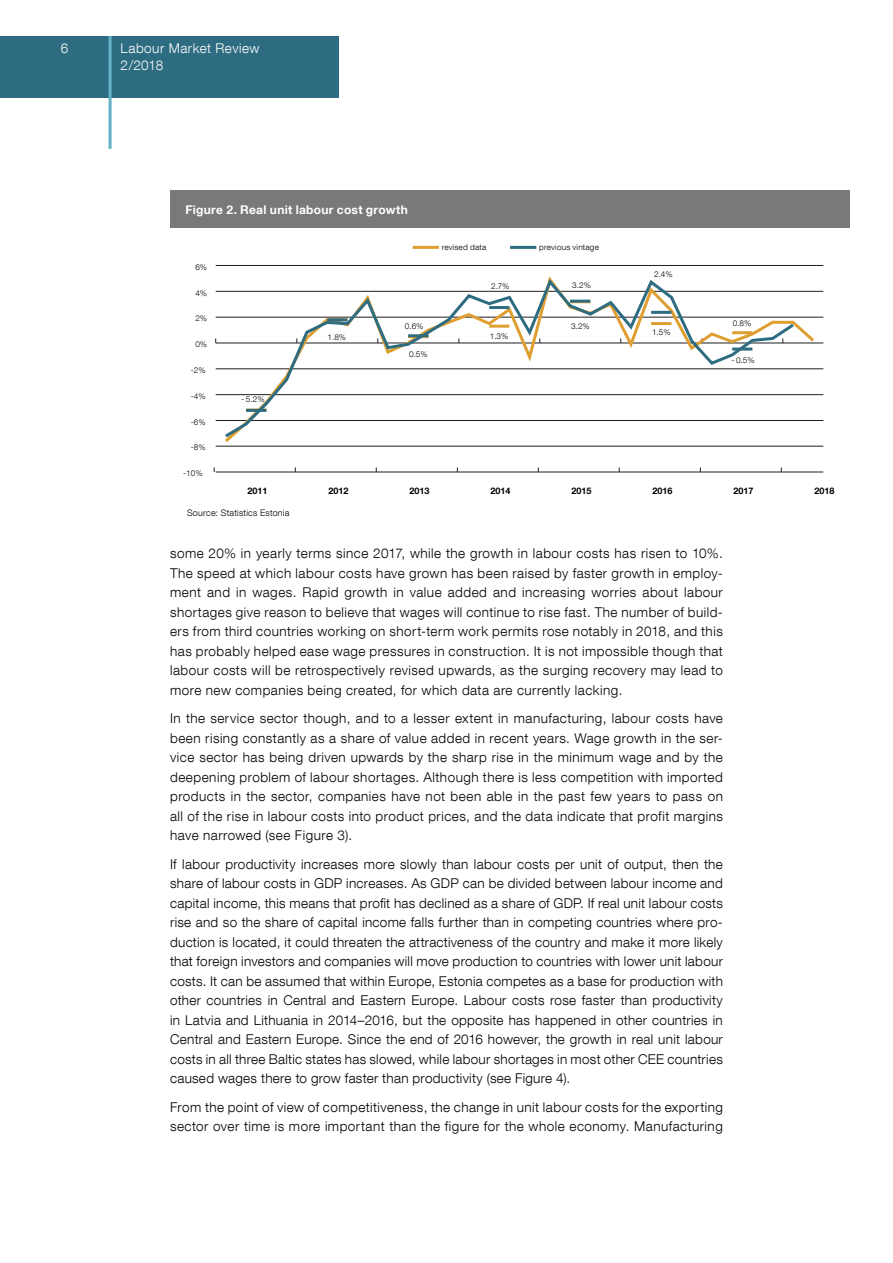
<style>
.page{position:relative;width:893px;height:1263px;background:#fff}
.page>*{position:absolute;margin:0;border:0;box-sizing:border-box;transform-origin:0 0}
.t1{font:300 13.5px/19.5px "Helvetica Neue LT Com";letter-spacing:.035em;color:#000;text-align:justify}
.t2{font:300 13.5px/16.5px "Helvetica Neue LT Com";letter-spacing:.035em;color:#fff}
.t3{font:700 12px "Helvetica Neue LT Com";letter-spacing:.025em;color:#fff}
.t4{font:700 9px "Helvetica Neue LT Com";letter-spacing:-.005em;color:#000}
.t5{font:300 9px "Helvetica Neue LT Com";letter-spacing:.025em;color:#000}
.t6{font:300 7.95px "Helvetica Neue LT Com";letter-spacing:.025em;color:#000}
</style>
<div class="page">
<div style="left:0;top:36px;width:339px;height:61px;background:#2e6c81"></div>
<hr style="left:109px;top:36px;width:3px;height:113px;background:#64b2c7">
<div style="left:170px;top:190px;width:680px;height:37px;background:#79787a"></div>
<hr style="left:216px;top:472px;width:607px;height:1px;background:#1f1e21">
<hr style="left:216px;top:446px;width:607px;height:1px;background:#1f1e21">
<hr style="left:216px;top:420px;width:607px;height:1px;background:#1f1e21">
<hr style="left:216px;top:394px;width:607px;height:1px;background:#1f1e21">
<hr style="left:216px;top:369px;width:607px;height:1px;background:#1f1e21">
<hr style="left:216px;top:317px;width:607px;height:1px;background:#1f1e21">
<hr style="left:216px;top:291px;width:607px;height:1px;background:#1f1e21">
<hr style="left:216px;top:265px;width:607px;height:1px;background:#1f1e21">
<hr style="left:216px;top:343px;width:607px;height:1px;background:#1f1e21">
<svg style="left:222px;top:276px;width:575px;height:164px"></svg>
<hr style="left:732px;top:348px;width:20px;height:3px;background:#2e6c81">
<hr style="left:651px;top:311px;width:20px;height:3px;background:#2e6c81">
<hr style="left:570px;top:300px;width:20px;height:3px;background:#2e6c81">
<hr style="left:489px;top:306px;width:20px;height:3px;background:#2e6c81">
<hr style="left:408px;top:334px;width:20px;height:3px;background:#2e6c81">
<hr style="left:327px;top:318px;width:20px;height:3px;background:#2e6c81">
<hr style="left:246px;top:409px;width:20px;height:3px;background:#2e6c81">
<hr style="left:413px;top:246px;width:26px;height:3px;background:#df9e30">
<hr style="left:510px;top:246px;width:26px;height:3px;background:#2e6c81">
<p class="t2" style="left:61px;top:40px;width:9px">6</p>
<p class="t2" style="left:121px;top:40px;width:140px">Labour Market Review<br>2/2018</p>
<p class="t3" style="left:185px;top:202px;width:224px">Figure 2. Real unit labour cost growth</p>
<p class="t6" style="left:195px;top:262px;width:13px">6%</p>
<p class="t6" style="left:195px;top:288px;width:13px">4%</p>
<p class="t6" style="left:195px;top:314px;width:13px">2%</p>
<p class="t6" style="left:195px;top:339px;width:13px">0%</p>
<p class="t6" style="left:191px;top:365px;width:16px">-2%</p>
<p class="t6" style="left:191px;top:391px;width:16px">-4%</p>
<p class="t6" style="left:191px;top:417px;width:16px">-6%</p>
<p class="t6" style="left:191px;top:443px;width:16px">-8%</p>
<p class="t6" style="left:183px;top:468px;width:21px">-10%</p>
<p class="t6" style="left:241px;top:395px;width:25px">- 5.2%</p>
<p class="t6" style="left:327px;top:332px;width:20px">1.8%</p>
<p class="t6" style="left:405px;top:321px;width:20px">0.6%</p>
<p class="t6" style="left:409px;top:349px;width:20px">0.5%</p>
<p class="t6" style="left:442px;top:242px;width:46px">revised data</p>
<p class="t6" style="left:539px;top:242px;width:61px">previous vintage</p>
<p class="t6" style="left:491px;top:282px;width:20px">2.7%</p>
<p class="t6" style="left:572px;top:280px;width:20px">3.2%</p>
<p class="t6" style="left:490px;top:331px;width:20px">1.3%</p>
<p class="t6" style="left:571px;top:321px;width:20px">3.2%</p>
<p class="t6" style="left:654px;top:269px;width:20px">2.4%</p>
<p class="t6" style="left:652px;top:327px;width:20px">1.5%</p>
<p class="t6" style="left:733px;top:318px;width:20px">0.8%</p>
<p class="t6" style="left:731px;top:355px;width:25px">- 0.5%</p>
<p class="t4" style="left:247px;top:485px;width:21px">2011</p>
<p class="t4" style="left:328px;top:485px;width:21px">2012</p>
<p class="t4" style="left:409px;top:485px;width:21px">2013</p>
<p class="t4" style="left:490px;top:485px;width:21px">2014</p>
<p class="t4" style="left:571px;top:485px;width:21px">2015</p>
<p class="t4" style="left:652px;top:485px;width:21px">2016</p>
<p class="t4" style="left:733px;top:485px;width:21px">2017</p>
<p class="t4" style="left:814px;top:485px;width:21px">2018</p>
<p class="t5" style="left:187px;top:507px;width:104px">Source: Statistics Estonia</p>
<p class="t1" style="left:170px;top:543px;width:554px">some 20% in yearly terms since 2017, while the growth in labour costs has risen to 10%.<br>The speed at which labour costs have grown has been raised by faster growth in employ&shy;ment and in wages. Rapid growth in value added and increasing worries about labour shortages give reason to believe that wages will continue to rise fast. The number of build&shy;ers from third countries working on short-term work permits rose notably in 2018, and this has probably helped ease wage pressures in construction. It is not impossible though that labour costs will be retrospectively revised upwards, as the surging recovery may lead to more new companies being created, for which data are currently lacking.</p>
<p class="t1" style="left:170px;top:708px;width:554px">In the service sector though, and to a lesser extent in manufacturing, labour costs have been rising constantly as a share of value added in recent years. Wage growth in the ser&shy;vice sector has being driven upwards by the sharp rise in the minimum wage and by the deepening problem of labour shortages. Although there is less competition with imported products in the sector, companies have not been able in the past few years to pass on all of the rise in labour costs into product prices, and the data indicate that profit margins have narrowed (see Figure 3).</p>
<p class="t1" style="left:170px;top:854px;width:554px">If labour productivity increases more slowly than labour costs per unit of output, then the share of labour costs in GDP increases. As GDP can be divided between labour income and capital income, this means that profit has declined as a share of GDP. If real unit labour costs rise and so the share of capital income falls further than in competing countries where pro&shy;duction is located, it could threaten the attractiveness of the country and make it more likely that foreign investors and companies will move production to countries with lower unit labour costs. It can be assumed that within Europe, Estonia competes as a base for production with other countries in Central and Eastern Europe. Labour costs rose faster than productivity in Latvia and Lithuania in 2014–2016, but the opposite has happened in other countries in Central and Eastern Europe. Since the end of 2016 however, the growth in real unit labour costs in all three Baltic states has slowed, while labour shortages in most other CEE countries caused wages there to grow faster than productivity (see Figure 4).</p>
<p class="t1" style="left:170px;top:1097px;width:554px">From the point of view of competitiveness, the change in unit labour costs for the exporting sector over time is more important than the figure for the whole economy. Manufacturing</p>
</div>
